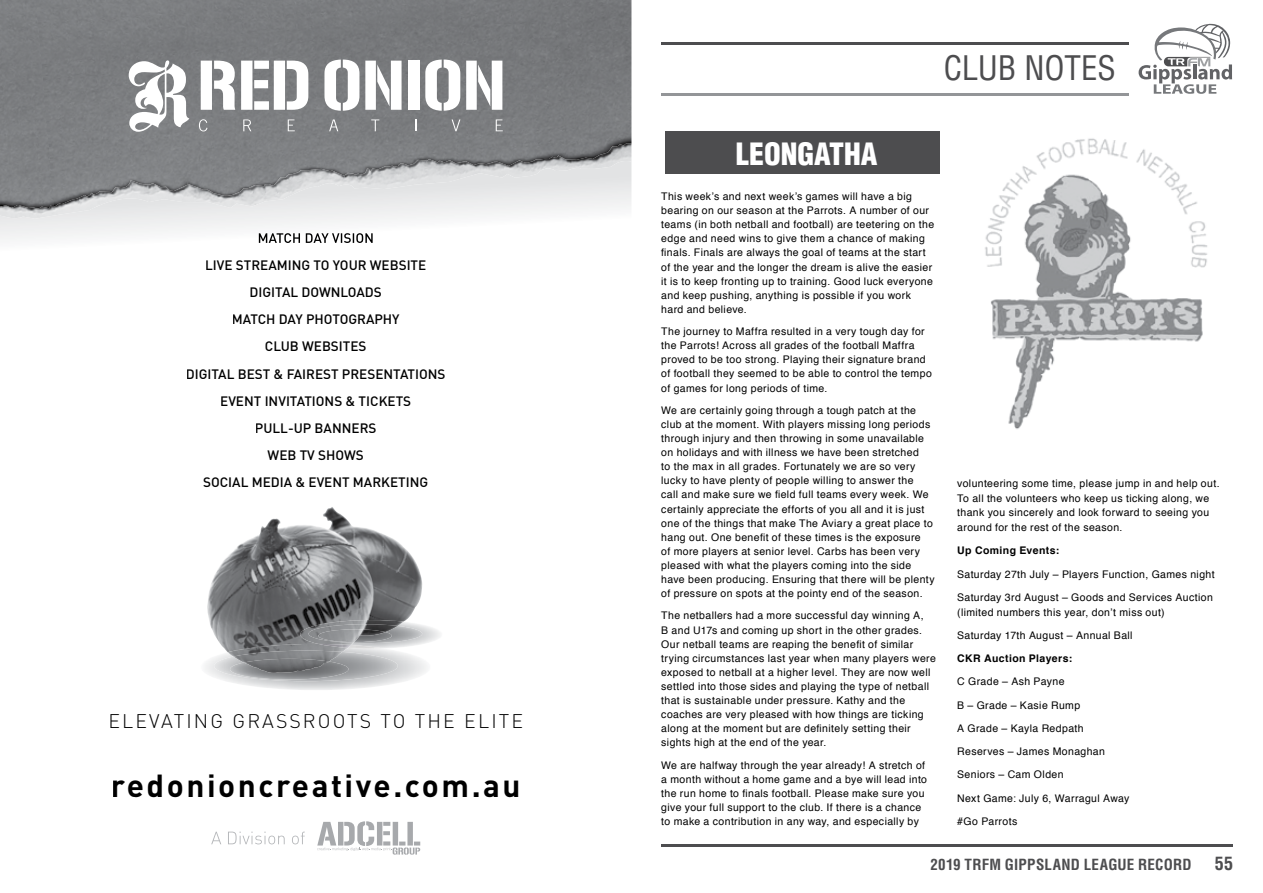
<style>
.page{position:relative;width:1263px;height:893px;background:#fff}
.page>*{position:absolute;margin:0;border:0;box-sizing:border-box;transform-origin:0 0}
.t1{font:condensed 33px "Helvetica";letter-spacing:-.005em;color:#4d4d4f}
.t2{font:700 31.5px "DIN";letter-spacing:.08em;color:#000}
.t3{font:900 condensed 30px "Helvetica";color:#fff}
.t4{font:300 19.5px "DIN";letter-spacing:.11em;color:#000}
.t5{font:700 condensed 18px "Helvetica";color:#4d4d4f}
.t6{font:700 condensed 15px "Helvetica";letter-spacing:.015em;color:#4d4d4f}
.t7{font:500 13.5px/27.2px "DIN";color:#000;text-align:center}
.t8{font:10.5px/14.1px "Helvetica";letter-spacing:.035em;color:#000}
.t9{font:700 10.5px "Helvetica";letter-spacing:.04em;color:#000}
</style>
<div class="page">
<hr style="left:661px;top:43px;width:468px;height:2px;background:#4d4d4f">
<hr style="left:661px;top:844px;width:572px;height:3px;background:#4d4d4f">
<hr style="left:661px;top:94px;width:468px;height:2px;background:#939598">
<svg style="left:1138px;top:24px;width:94px;height:70px"></svg>
<img style="left:985px;top:138px;width:222px;height:291px">
<div style="left:665px;top:132px;width:274px;height:42px;background:#4d4d4f"></div>
<svg style="left:211px;top:832px;width:94px;height:12px"></svg>
<svg style="left:317px;top:821px;width:103px;height:34px"></svg>
<img style="left:54px;top:0;width:577px;height:161px">
<svg style="left:0;top:161px;width:631px;height:82px"></svg>
<img style="left:259px;top:233px;width:114px;height:10px">
<svg style="left:129px;top:60px;width:60px;height:72px"></svg>
<svg style="left:201px;top:61px;width:34px;height:49px"></svg>
<svg style="left:241px;top:61px;width:67px;height:49px"></svg>
<svg style="left:324px;top:60px;width:35px;height:51px"></svg>
<svg style="left:365px;top:61px;width:37px;height:49px"></svg>
<div style="left:408px;top:61px;width:11px;height:49px;background:#fff"></div>
<svg style="left:425px;top:60px;width:35px;height:51px"></svg>
<svg style="left:466px;top:61px;width:36px;height:49px"></svg>
<svg style="left:199px;top:119px;width:8px;height:12px"></svg>
<svg style="left:243px;top:119px;width:8px;height:12px"></svg>
<svg style="left:288px;top:119px;width:7px;height:12px"></svg>
<svg style="left:329px;top:119px;width:9px;height:12px"></svg>
<svg style="left:371px;top:119px;width:8px;height:12px"></svg>
<svg style="left:415px;top:119px;width:1px;height:12px"></svg>
<svg style="left:452px;top:119px;width:8px;height:12px"></svg>
<svg style="left:496px;top:119px;width:7px;height:12px"></svg>
<img style="left:214px;top:652px;width:184px;height:29px">
<img style="left:230px;top:661px;width:118px;height:18px">
<img style="left:207px;top:507px;width:216px;height:145px">
<img style="left:227px;top:644px;width:121px;height:13px">
<img style="left:233px;top:651px;width:109px;height:12px">
<img style="left:244px;top:659px;width:85px;height:14px">
<img style="left:300px;top:620px;width:104px;height:25px">
<img style="left:318px;top:644px;width:33px;height:4px">
<img style="left:309px;top:624px;width:89px;height:19px">
<img style="left:318px;top:629px;width:67px;height:13px">
<p class="t7" style="left:186px;top:251px;width:261px">LIVE STREAMING TO YOUR WEBSITE<br>DIGITAL DOWNLOADS<br>MATCH DAY PHOTOGRAPHY<br>CLUB WEBSITES<br>DIGITAL BEST &amp; FAIREST PRESENTATIONS<br>EVENT INVITATIONS &amp; TICKETS<br>PULL-UP BANNERS<br>WEB TV SHOWS<br>SOCIAL MEDIA &amp; EVENT MARKETING</p>
<h3 class="t4" style="left:108px;top:709px;width:416px">ELEVATING GRASSROOTS TO THE ELITE</h3>
<h2 class="t2" style="left:111px;top:765px;width:411px">redonioncreative.com.au</h2>
<h1 class="t1" style="left:944px;top:47px;width:174px">CLUB NOTES</h1>
<h3 class="t3" style="left:736px;top:135px;width:143px">LEONGATHA</h3>
<p class="t8" style="left:661px;top:190px;width:274px">This week’s and next week’s games will have a big bearing on our season at the Parrots. A number of our teams (in both netball and football) are teetering on the edge and need wins to give them a chance of making finals. Finals are always the goal of teams at the start of the year and the longer the dream is alive the easier it is to keep fronting up to training. Good luck everyone and keep pushing, anything is possible if you work hard and believe.</p>
<p class="t8" style="left:661px;top:325px;width:272px">The journey to Maffra resulted in a very tough day for the Parrots! Across all grades of the football Maffra proved to be too strong. Playing their signature brand of football they seemed to be able to control the tempo of games for long periods of time.</p>
<p class="t8" style="left:661px;top:404px;width:275px">We are certainly going through a tough patch at the club at the moment. With players missing long periods through injury and then throwing in some unavailable on holidays and with illness we have been stretched<br>to the max in all grades. Fortunately we are so very lucky to have plenty of people willing to answer the<br>call and make sure we field full teams every week. We certainly appreciate the efforts of you all and it is just one of the things that make The Aviary a great place to hang out. One benefit of these times is the exposure<br>of more players at senior level. Carbs has been very pleased with what the players coming into the side have been producing. Ensuring that there will be plenty of pressure on spots at the pointy end of the season.</p>
<p class="t8" style="left:661px;top:609px;width:276px">The netballers had a more successful day winning A,<br>B and U17s and coming up short in the other grades.<br>Our netball teams are reaping the benefit of similar trying circumstances last year when many players were exposed to netball at a higher level. They are now well settled into those sides and playing the type of netball that is sustainable under pressure. Kathy and the coaches are very pleased with how things are ticking along at the moment but are definitely setting their sights high at the end of the year.</p>
<p class="t8" style="left:661px;top:758px;width:267px">We are halfway through the year already! A stretch of a month without a home game and a bye will lead into the run home to finals football. Please make sure you give your full support to the club. If there is a chance to make a contribution in any way, and especially by</p>
<p class="t8" style="left:957px;top:476px;width:264px;line-height:14.7px">volunteering some time, please jump in and help out.<br>To all the volunteers who keep us ticking along, we thank you sincerely and look forward to seeing you around for the rest of the season.</p>
<p class="t9" style="left:957px;top:542px;width:104px">Up Coming Events:</p>
<p class="t8" style="left:957px;top:568px;width:259px">Saturday 27th July – Players Function, Games night</p>
<p class="t8" style="left:957px;top:590px;width:257px;line-height:14.7px">Saturday 3rd August – Goods and Services Auction (limited numbers this year, don’t miss out)</p>
<p class="t8" style="left:957px;top:629px;width:177px">Saturday 17th August – Annual Ball</p>
<p class="t9" style="left:957px;top:650px;width:116px">CKR Auction Players:</p>
<p class="t8" style="left:957px;top:675px;width:109px">C Grade – Ash Payne</p>
<p class="t8" style="left:957px;top:699px;width:125px">B – Grade – Kasie Rump</p>
<p class="t8" style="left:957px;top:722px;width:128px">A Grade – Kayla Redpath</p>
<p class="t8" style="left:957px;top:745px;width:149px">Reserves – James Monaghan</p>
<p class="t8" style="left:957px;top:768px;width:108px">Seniors – Cam Olden</p>
<p class="t8" style="left:957px;top:792px;width:174px">Next Game: July 6, Warragul Away</p>
<p class="t8" style="left:957px;top:815px;width:62px">#Go Parrots</p>
<h3 class="t6" style="left:930px;top:855px;width:263px">2019 TRFM GIPPSLAND LEAGUE RECORD</h3>
<h3 class="t5" style="left:1215px;top:852px;width:20px">55</h3>
</div>
